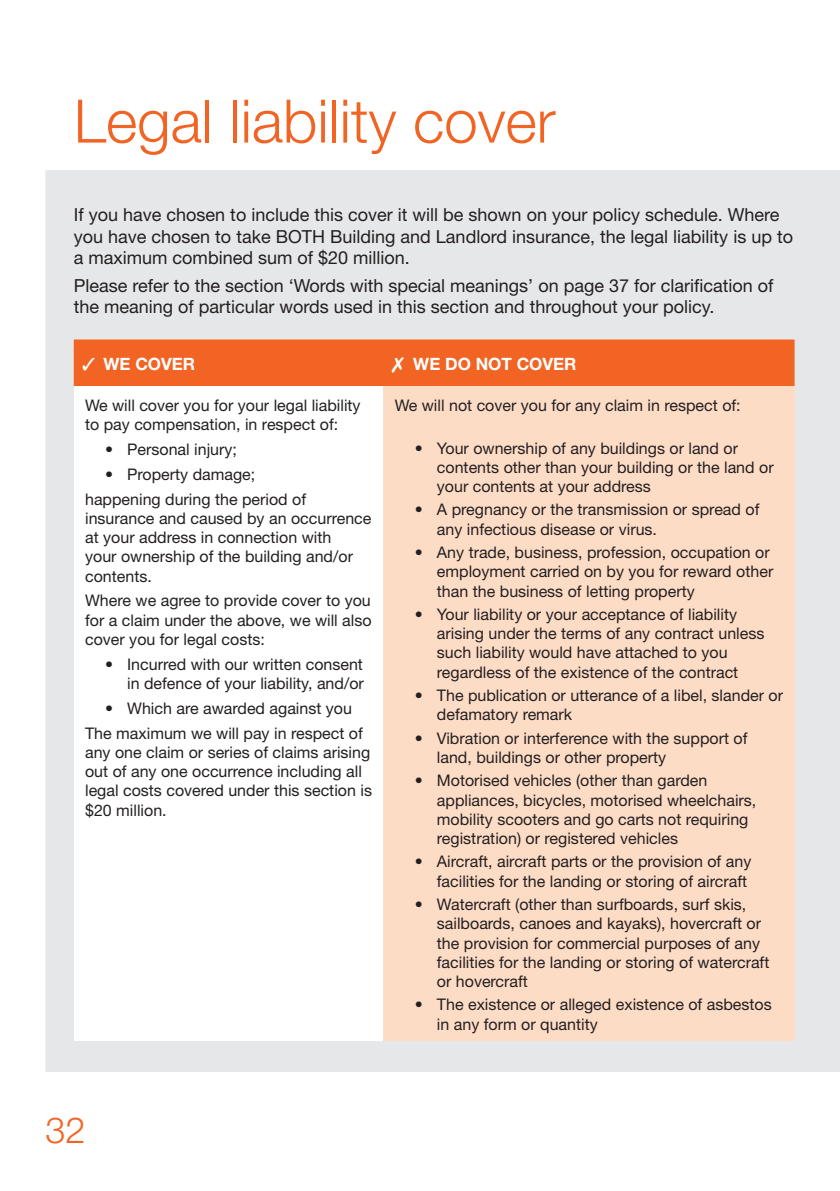
<style>
.page{position:relative;width:840px;height:1191px;background:#fff}
.page>*{position:absolute;margin:0;border:0;box-sizing:border-box;transform-origin:0 0}
.t1{font:300 60px "Helvetica Neue";color:#f26423}
.t2{font:300 36px "Helvetica Neue";color:#f26423}
.t3{font:18px/21.6px "Helvetica Neue";color:#231f20}
.t4{font:700 17px "Helvetica Neue";color:#fff}
.tabbed_bullets_9pt{font:16px/19.2px "Helvetica Neue";color:#231f20}
</style>
<div class="page">
<div style="left:45px;top:170px;width:794px;height:901px;background:#e6e7e9"></div>
<div style="left:74px;top:387px;width:309px;height:654px;background:#fff"></div>
<div style="left:383px;top:387px;width:411px;height:654px;background:#fddcc6"></div>
<div style="left:74px;top:339px;width:720px;height:48px;background:#f26423"></div>
<p class="t1" style="left:74px;top:84px;width:483px">Legal liability cover</p>
<p class="t3" style="left:74px;top:204px;width:720px">If you have chosen to include this cover it will be shown on your policy schedule. Where you have chosen to take BOTH Building and Landlord insurance, the legal liability is up to a maximum combined sum of $20 million.</p>
<p class="t3" style="left:74px;top:274px;width:701px">Please refer to the section ‘Words with special meanings’ on page 37 for clarification of the meaning of particular words used in this section and throughout your policy.</p>
<p class="t4" style="left:82px;top:353px;width:115px">✓ WE COVER</p>
<p class="t4" style="left:413px;top:353px;width:165px">WE DO NOT COVER</p>
<p class="tabbed_bullets_9pt" style="left:85px;top:395px;width:277px">We will cover you for your legal liability to pay compensation, in respect of:</p>
<p class="tabbed_bullets_9pt" style="left:105px;top:439px;width:133px">• Personal injury;</p>
<p class="tabbed_bullets_9pt" style="left:105px;top:464px;width:152px">• Property damage;</p>
<p class="tabbed_bullets_9pt" style="left:85px;top:489px;width:287px">happening during the period of insurance and caused by an occurrence at your address in connection with<br>your ownership of the building and/or contents.</p>
<p class="tabbed_bullets_9pt" style="left:85px;top:591px;width:288px;text-align:justify">Where we agree to provide cover to you for a claim under the above, we will also cover you for legal costs:</p>
<p class="tabbed_bullets_9pt" style="left:105px;top:654px;width:260px;text-align:right">• Incurred with our written consent in defence of your liability, and/or</p>
<p class="tabbed_bullets_9pt" style="left:105px;top:698px;width:248px">• Which are awarded against you</p>
<p class="tabbed_bullets_9pt" style="left:85px;top:723px;width:288px">The maximum we will pay in respect of any one claim or series of claims arising out of any one occurrence including all legal costs covered under this section is $20 million.</p>
<p class="tabbed_bullets_9pt" style="left:394px;top:395px;width:347px">We will not cover you for any claim in respect of:</p>
<p class="tabbed_bullets_9pt" style="left:436px;top:438px;width:338px;text-indent:-22px">• Your ownership of any buildings or land or contents other than your building or the land or your contents at your address</p>
<p class="tabbed_bullets_9pt" style="left:436px;top:500px;width:324px;text-indent:-22px">• A pregnancy or the transmission or spread of any infectious disease or virus.</p>
<p class="tabbed_bullets_9pt" style="left:436px;top:542px;width:338px;text-indent:-22px">• Any trade, business, profession, occupation or employment carried on by you for reward other than the business of letting property</p>
<p class="tabbed_bullets_9pt" style="left:436px;top:604px;width:329px;text-indent:-22px">• Your liability or your acceptance of liability arising under the terms of any contract unless such liability would have attached to you regardless of the existence of the contract</p>
<p class="tabbed_bullets_9pt" style="left:436px;top:685px;width:347px;text-indent:-22px">• The publication or utterance of a libel, slander or defamatory remark</p>
<p class="tabbed_bullets_9pt" style="left:436px;top:728px;width:312px;text-indent:-22px">• Vibration or interference with the support of land, buildings or other property</p>
<p class="tabbed_bullets_9pt" style="left:436px;top:771px;width:321px;text-indent:-22px">• Motorised vehicles (other than garden appliances, bicycles, motorised wheelchairs, mobility scooters and go carts not requiring registration) or registered vehicles</p>
<p class="tabbed_bullets_9pt" style="left:414px;top:852px;width:338px;text-align:right">• Aircraft, aircraft parts or the provision of any facilities for the landing or storing of aircraft</p>
<p class="tabbed_bullets_9pt" style="left:436px;top:894px;width:334px;text-indent:-22px">• Watercraft (other than surfboards, surf skis, sailboards, canoes and kayaks), hovercraft or the provision for commercial purposes of any facilities for the landing or storing of watercraft or hovercraft</p>
<p class="tabbed_bullets_9pt" style="left:436px;top:995px;width:336px;text-indent:-22px">• The existence or alleged existence of asbestos in any form or quantity</p>
<h2 class="t2" style="left:45px;top:1107px;width:42px">32</h2>
</div>
